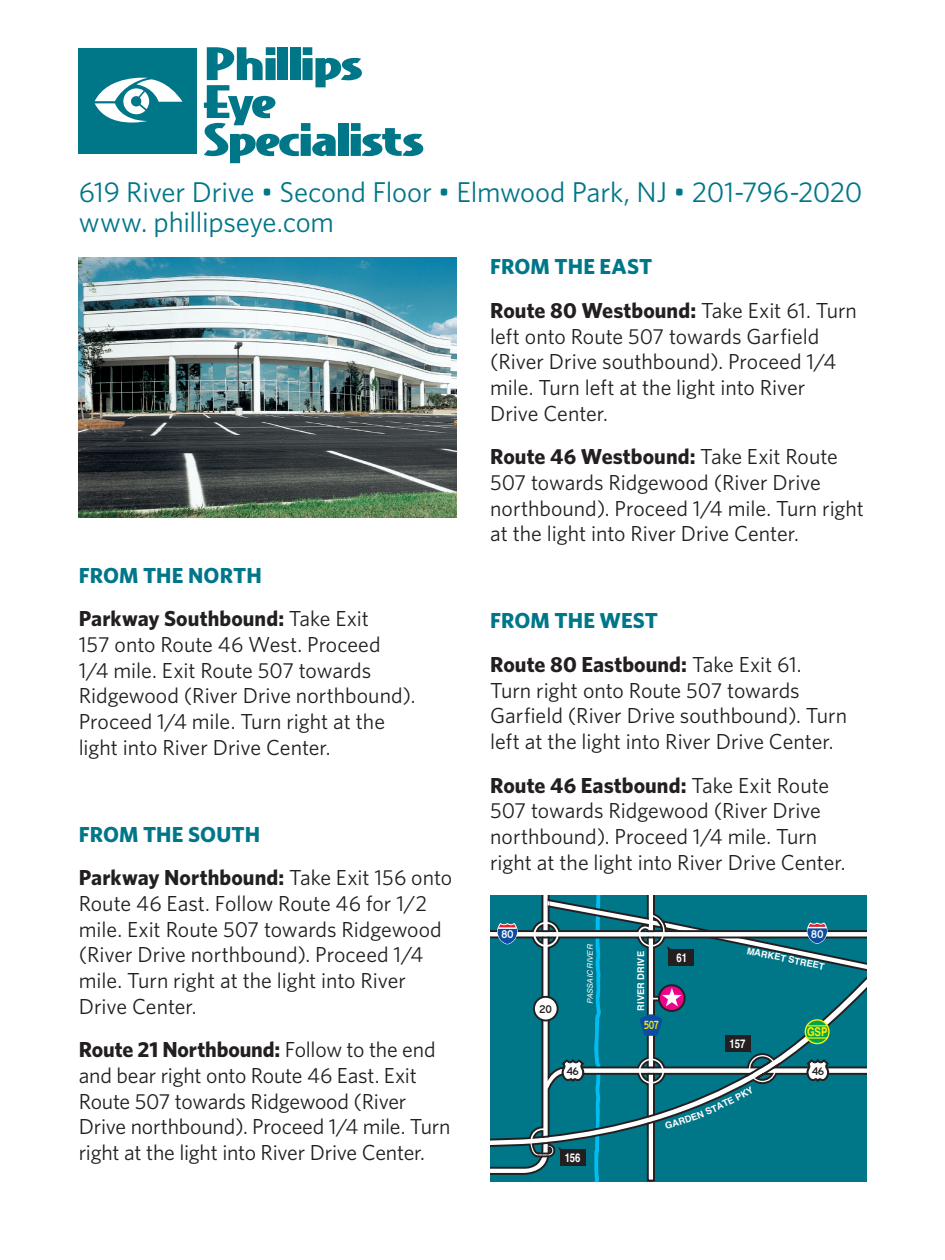
<style>
.page{position:relative;width:945px;height:1260px;background:#fff}
.page>*{position:absolute;margin:0;border:0;box-sizing:border-box;transform-origin:0 0}
.t1{font:28.7px "Whitney";letter-spacing:-.01em;color:#007689}
.t2{font:21.7px/25.7px "Whitney";color:#231f20}
.t3{font:700 21.7px "Whitney";letter-spacing:.005em;color:#007689}
.t4{font:20.47px "Carta";color:#fff101;scale:.8 1}
.t5{font:19.6px "Carta";color:#231f20}
.t6{font:19.6px "Carta";color:#fff}
.t7{font:700 12.08px "Helvetica";color:#fff;scale:.8 1}
.t8{font:700 12.08px "Helvetica";color:#fff101;scale:.8 1}
.t9{font:700 9.28px "Helvetica";color:#fff}
.t10{font:italic 7.7px "Helvetica";color:#fff}
.s1{font-weight:700}
</style>
<div class="page">
<div style="left:79px;top:48px;width:118px;height:106px;background:#007689"></div>
<svg style="left:95px;top:77px;width:88px;height:46px"></svg>
<svg style="left:204px;top:47px;width:219px;height:116px"></svg>
<svg style="left:490px;top:895px;width:41px;height:286px;background:#0b7889"></svg>
<svg style="left:497px;top:923px;width:21px;height:22px"></svg>
<img style="left:79px;top:257px;width:378px;height:261px">
<svg style="left:531px;top:895px;width:335px;height:286px;background:#1c7b8a"></svg>
<p class="t1" style="left:79px;top:173px;width:785px">619 River Drive • Second Floor • Elmwood Park, NJ • 201-796-2020</p>
<p class="t1" style="left:79px;top:203px;width:257px">www. phillipseye.com</p>
<p class="t3" style="left:79px;top:561px;width:185px">FROM THE NORTH</p>
<p class="t2" style="left:79px;top:605px;width:338px"><span class="s1">Parkway Southbound:</span> Take Exit<br>157 onto Route 46 West. Proceed<br>1/4 mile. Exit Route 507 towards<br>Ridgewood (River Drive northbound).<br>Proceed 1/4 mile. Turn right at the light into River Drive Center.</p>
<p class="t3" style="left:79px;top:820px;width:183px">FROM THE SOUTH</p>
<p class="t2" style="left:79px;top:864px;width:375px"><span class="s1">Parkway Northbound:</span> Take Exit 156 onto Route 46 East. Follow Route 46 for 1/2 mile. Exit Route 507 towards Ridgewood (River Drive northbound). Proceed 1/4 mile. Turn right at the light into River Drive Center.</p>
<p class="t2" style="left:79px;top:1036px;width:373px"><span class="s1">Route 21 Northbound:</span> Follow to the end and bear right onto Route 46 East. Exit Route 507 towards Ridgewood (River Drive northbound). Proceed 1/4 mile. Turn right at the light into River Drive Center.</p>
<p class="t3" style="left:490px;top:252px;width:164px">FROM THE EAST</p>
<p class="t2" style="left:490px;top:297px;width:368px"><span class="s1">Route 80 Westbound:</span> Take Exit 61. Turn left onto Route 507 towards Garfield (River Drive southbound). Proceed 1/4 mile. Turn left at the light into River Drive Center.</p>
<p class="t2" style="left:490px;top:443px;width:376px"><span class="s1">Route 46 Westbound:</span> Take Exit Route 507 towards Ridgewood (River Drive northbound). Proceed 1/4 mile. Turn right at the light into River Drive Center.</p>
<p class="t3" style="left:490px;top:606px;width:170px">FROM THE WEST</p>
<p class="t2" style="left:490px;top:651px;width:358px"><span class="s1">Route 80 Eastbound:</span> Take Exit 61.<br>Turn right onto Route 507 towards Garfield (River Drive southbound). Turn left at the light into River Drive Center.</p>
<p class="t2" style="left:490px;top:772px;width:357px"><span class="s1">Route 46 Eastbound:</span> Take Exit Route 507 towards Ridgewood (River Drive northbound). Proceed 1/4 mile. Turn right at the light into River Drive Center.</p>
<p class="t6" style="left:501px;top:920px;width:14px">80</p>
<p class="t6" style="left:811px;top:920px;width:14px">80</p>
<p class="t5" style="left:540px;top:994px;width:14px">20</p>
<p class="t10" style="left:584px;top:1004px;width:61px;rotate:-90deg">PASSAIC RIVER</p>
<p class="t9" style="left:634px;top:1011px;width:61px;rotate:-90deg">RIVER DRIVE</p>
<p class="t4" style="left:644px;top:1010px;width:20px">507</p>
<p class="t7" style="left:676px;top:948px;width:15px">61</p>
<p class="t9" style="left:749px;top:943px;width:81px;rotate:12deg">MARKET STREET</p>
<p class="t7" style="left:730px;top:1034px;width:21px">157</p>
<p class="t8" style="left:807px;top:1022px;width:27px">GSP</p>
<p class="t5" style="left:567px;top:1057px;width:14px">46</p>
<p class="t5" style="left:812px;top:1057px;width:13px">46</p>
<p class="t7" style="left:565px;top:1148px;width:21px">156</p>
</div>
